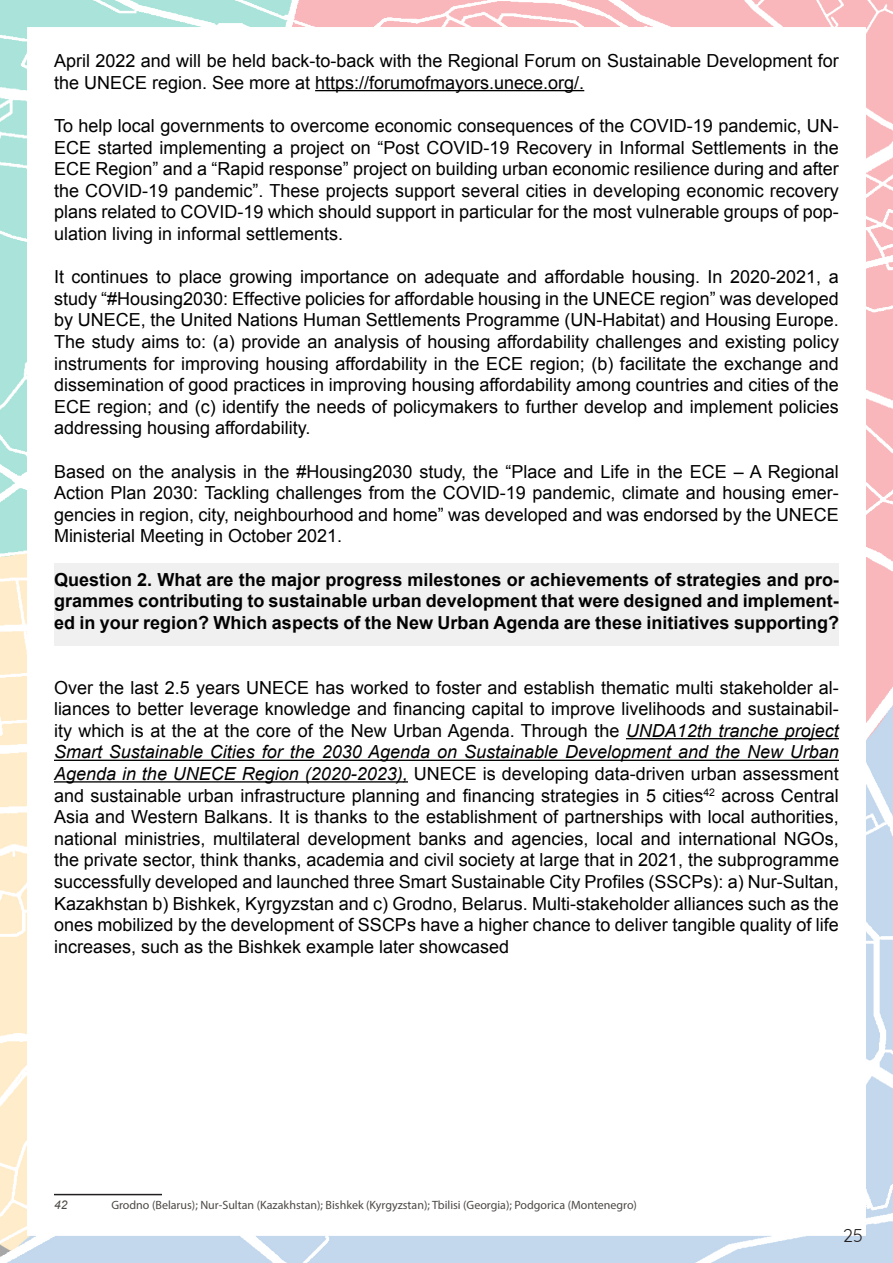
<style>
.page{position:relative;width:893px;height:1263px;background:#fff}
.page>*{position:absolute;margin:0;border:0;box-sizing:border-box;transform-origin:0 0}
.t1{font:18px/21.6px "Arial";color:#000;text-align:justify}
.t2{font:700 18px/21.6px "Arial";color:#000;text-align:justify}
.t3{font:18px "Quicksand";color:#231f20}
.Footnotes{font:12px "Myriad Pro";color:#4c4845}
.Footnotes-2{font:italic 12px "Arial";color:#4c4845}
.s1{font-style:italic}
</style>
<div class="page">
<img style="left:0;top:0;width:893px;height:1263px">
<hr style="left:315px;top:90px;width:269px;height:1px;background:#000">
<hr style="left:626px;top:738px;width:213px;height:1px;background:#000">
<hr style="left:54px;top:760px;width:785px;height:1px;background:#000">
<hr style="left:54px;top:781px;width:354px;height:1px;background:#000">
<hr style="left:54px;top:1194px;width:108px;height:1px;background:#231f20">
<div style="left:54px;top:563px;width:785px;height:83px;background:#f0f0f0"></div>
<p class="t1" style="left:54px;top:50px;width:786px">April 2022 and will be held back-to-back with the Regional Forum on Sustainable Development for the UNECE region. See more at https://forumofmayors.unece.org/.</p>
<p class="t1" style="left:54px;top:115px;width:786px">To help local governments to overcome economic consequences of the COVID-19 pandemic, UN-ECE started implementing a project on “Post COVID-19 Recovery in Informal Settlements in the ECE Region” and a “Rapid response” project on building urban economic resilience during and after the COVID-19 pandemic”. These projects support several cities in developing economic recovery plans related to COVID-19 which should support in particular for the most vulnerable groups of pop&shy;ulation living in informal settlements.</p>
<p class="t1" style="left:54px;top:266px;width:786px">It continues to place growing importance on adequate and affordable housing. In 2020-2021, a study “#Housing2030: Effective policies for affordable housing in the UNECE region” was developed by UNECE, the United Nations Human Settlements Programme (UN-Habitat) and Housing Europe.<br>The study aims to: (a) provide an analysis of housing affordability challenges and existing policy instruments for improving housing affordability in the ECE region; (b) facilitate the exchange and dissemination of good practices in improving housing affordability among countries and cities of the ECE region; and (c) identify the needs of policymakers to further develop and implement policies addressing housing affordability.</p>
<p class="t1" style="left:54px;top:461px;width:786px">Based on the analysis in the #Housing2030 study, the “Place and Life in the ECE – A Regional Action Plan 2030: Tackling challenges from the COVID-19 pandemic, climate and housing emer&shy;gencies in region, city, neighbourhood and home” was developed and was endorsed by the UNECE Ministerial Meeting in October 2021.</p>
<p class="t2" style="left:54px;top:569px;width:786px">Question 2. What are the major progress milestones or achievements of strategies and pro&shy;grammes contributing to sustainable urban development that were designed and implement&shy;ed in your region? Which aspects of the New Urban Agenda are these initiatives supporting?</p>
<p class="t3" style="left:54px;top:604px;width:11px">v</p>
<p class="t1" style="left:54px;top:677px;width:786px">Over the last 2.5 years UNECE has worked to foster and establish thematic multi stakeholder al&shy;liances to better leverage knowledge and financing capital to improve livelihoods and sustainabil&shy;ity which is at the at the core of the New Urban Agenda. Through the <span class="s1">UNDA12th tranche project Smart Sustainable Cities for the 2030 Agenda on Sustainable Development and the New Urban Agenda in the UNECE Region (2020-2023),</span> UNECE is developing data-driven urban assessment and sustainable urban infrastructure planning and financing strategies in 5 cities<sup>42</sup> across Central Asia and Western Balkans. It is thanks to the establishment of partnerships with local authorities, national ministries, multilateral development banks and agencies, local and international NGOs, the private sector, think thanks, academia and civil society at large that in 2021, the subprogramme successfully developed and launched three Smart Sustainable City Profiles (SSCPs): a) Nur-Sultan, Kazakhstan b) Bishkek, Kyrgyzstan and c) Grodno, Belarus. Multi-stakeholder alliances such as the ones mobilized by the development of SSCPs have a higher chance to deliver tangible quality of life increases, such as the Bishkek example later showcased</p>
<p class="Footnotes-2" style="left:54px;top:1197px;width:15px">42</p>
<p class="Footnotes" style="left:111px;top:1197px;width:527px">Grodno (Belarus); Nur-Sultan (Kazakhstan); Bishkek (Kyrgyzstan); Tbilisi (Georgia); Podgorica (Montenegro)</p>
<p class="t3" style="left:843px;top:1221px;width:22px">25</p>
</div>
